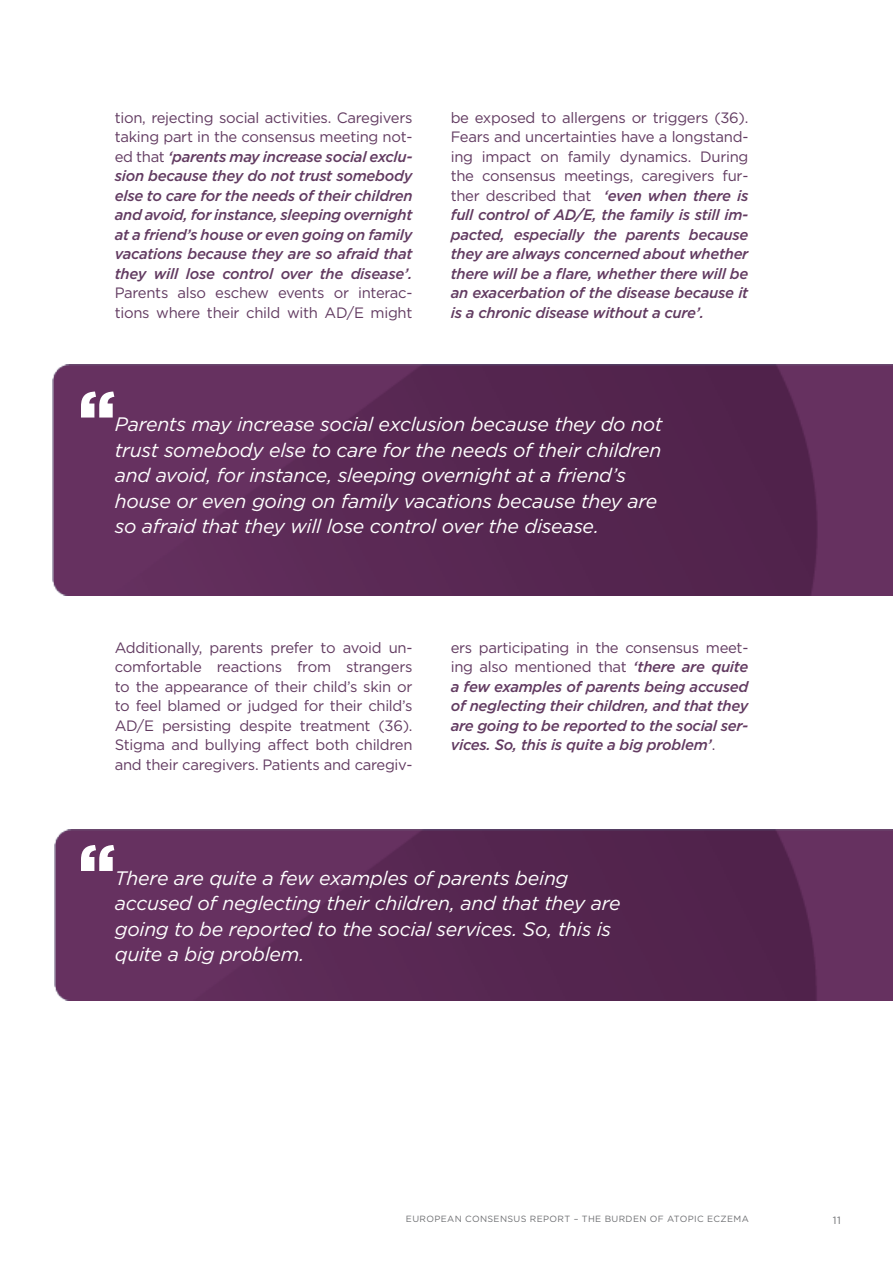
<style>
.page{position:relative;width:893px;height:1263px;background:#fff}
.page>*{position:absolute;margin:0;border:0;box-sizing:border-box;transform-origin:0 0}
.t1{font:italic 19.5px/25.5px "Gotham";letter-spacing:-.015em;color:#fff}
.t2{font:italic 500 15px/19.5px "Gotham";letter-spacing:-.02em;color:#623b61;text-align:justify}
.t3{font:15px/19.5px "Gotham";letter-spacing:-.02em;color:#623b61}
.t4{font:10.5px "Gotham";color:#6e6f72}
.t5{font:9px "Gotham";letter-spacing:.04em;color:#6e6f72}
.s1{font-weight:400;font-style:normal}
</style>
<div class="page">
<img style="left:54px;top:830px;width:839px;height:170px">
<img style="left:52px;top:365px;width:841px;height:231px">
<svg style="left:81px;top:392px;width:33px;height:25px"></svg>
<svg style="left:81px;top:845px;width:33px;height:26px"></svg>
<p class="t2" style="left:115px;top:107px;width:299px"><span class="s1">tion, rejecting social activities. Caregivers taking part in the consensus meeting not&shy;ed that</span> ‘parents may increase social exclu&shy;sion because they do not trust somebody else to care for the needs of their children and avoid, for instance, sleeping overnight at a friend’s house or even going on family vacations because they are so afraid that they will lose control over the disease’.</p>
<p class="t3" style="left:115px;top:283px;width:299px">Parents also eschew events or interac&shy;tions where their child with AD/E might</p>
<p class="t2" style="left:451px;top:107px;width:299px"><span class="s1">be exposed to allergens or triggers (36).<br>Fears and uncertainties have a longstand&shy;ing impact on family dynamics. During the consensus meetings, caregivers fur&shy;ther described that</span> ‘even when there is full control of AD/E, the family is still im&shy;pacted, especially the parents because they are always concerned about whether there will be a flare, whether there will be an exacerbation of the disease because it is a chronic disease without a cure’.</p>
<p class="t1" style="left:115px;top:411px;width:549px">Parents may increase social exclusion because they do not trust somebody else to care for the needs of their children and avoid, for instance, sleeping overnight at a friend’s house or even going on family vacations because they are so afraid that they will lose control over the disease.</p>
<p class="t3" style="left:115px;top:637px;width:299px;text-align:justify">Additionally, parents prefer to avoid un&shy;comfortable reactions from strangers to the appearance of their child’s skin or to feel blamed or judged for their child’s AD/E persisting despite treatment (36).<br>Stigma and bullying affect both children and their caregivers. Patients and caregiv-</p>
<p class="t2" style="left:451px;top:637px;width:299px"><span class="s1">ers participating in the consensus meet&shy;ing also mentioned that</span> ‘there are quite a few examples of parents being accused of neglecting their children, and that they are going to be reported to the social ser&shy;vices. So, this is quite a big problem’<span class="s1">.</span></p>
<h1 class="t1" style="left:115px;top:864px;width:507px">There are quite a few examples of parents being accused of neglecting their children, and that they are going to be reported to the social services. So, this is quite a big problem.</h1>
<p class="t5" style="left:406px;top:1213px;width:344px">EUROPEAN CONSENSUS REPORT – THE BURDEN OF ATOPIC ECZEMA</p>
<p class="t4" style="left:833px;top:1213px;width:9px">11</p>
</div>
